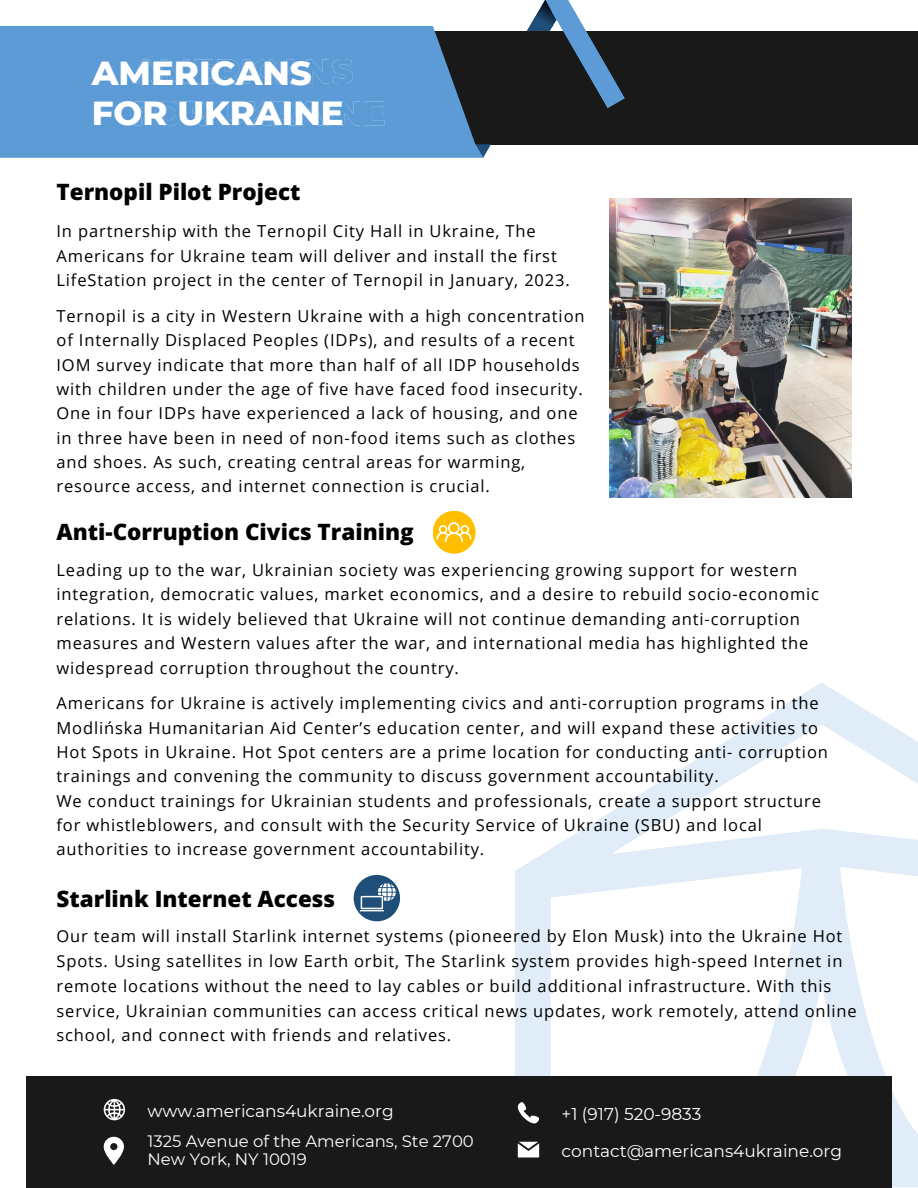
<style>
.page{position:relative;width:918px;height:1188px;background:#fff}
.page>*{position:absolute;margin:0;border:0;box-sizing:border-box;transform-origin:0 0}
.t1{font:800 34.05px/40.5px "Montserrat";color:#fff}
.t2{font:800 22.5px "Open Sans";color:#000}
.t3{font:16.95px "Montserrat";color:#fff}
.t4{font:16.5px/24.5px "Open Sans";letter-spacing:.05em;color:#000}
.t5{font:16.5px/18px "Montserrat";color:#fff}
</style>
<div class="page">
<div style="left:411px;top:31px;width:507px;height:113px;background:#191919"></div>
<svg style="left:0;top:0;width:625px;height:158px"></svg>
<svg style="left:0;top:26px;width:476px;height:120px;background:#578fc4"></svg>
<svg style="left:515px;top:683px;width:403px;height:504px"></svg>
<div style="left:133px;top:30px;width:267px;height:124px;background:#5c9bd5"></div>
<div style="left:26px;top:1076px;width:865px;height:112px;background:#191919"></div>
<svg style="left:104px;top:1099px;width:21px;height:21px"></svg>
<svg style="left:104px;top:1137px;width:20px;height:28px"></svg>
<svg style="left:518px;top:1142px;width:21px;height:15px"></svg>
<svg style="left:518px;top:1102px;width:21px;height:21px"></svg>
<img style="left:610px;top:199px;width:241px;height:298px">
<div style="left:433px;top:511px;width:43px;height:43px;background:#ffbf00;border-radius:50%"></div>
<svg style="left:437px;top:522px;width:34px;height:20px"></svg>
<div style="left:354px;top:875px;width:46px;height:46px;background:#1f4e79;border-radius:50%"></div>
<svg style="left:360px;top:883px;width:36px;height:28px"></svg>
<h1 class="t1" style="left:92px;top:52px;width:253px">AMERICANS<br>FOR UKRAINE</h1>
<h2 class="t2" style="left:57px;top:176px;width:245px">Ternopil Pilot Project</h2>
<p class="t4" style="left:57px;top:219px;width:515px">In partnership with the Ternopil City Hall in Ukraine, The<br>Americans for Ukraine team will deliver and install the first<br>LifeStation project in the center of Ternopil in January, 2023.</p>
<p class="t4" style="left:57px;top:303px;width:530px">Ternopil is a city in Western Ukraine with a high concentration of Internally Displaced Peoples (IDPs), and results of a recent IOM survey indicate that more than half of all IDP households with children under the age of five have faced food insecurity.<br>One in four IDPs have experienced a lack of housing, and one in three have been in need of non-food items such as clothes and shoes. As such, creating central areas for warming, resource access, and internet connection is crucial.</p>
<h2 class="t2" style="left:57px;top:516px;width:359px">Anti-Corruption Civics Training</h2>
<p class="t4" style="left:57px;top:557px;width:764px">Leading up to the war, Ukrainian society was experiencing growing support for western integration, democratic values, market economics, and a desire to rebuild socio-economic relations. It is widely believed that Ukraine will not continue demanding anti-corruption measures and Western values after the war, and international media has highlighted the widespread corruption throughout the country.</p>
<p class="t4" style="left:57px;top:691px;width:773px">Americans for Ukraine is actively implementing civics and anti-corruption programs in the Modlińska Humanitarian Aid Center’s education center, and will expand these activities to Hot Spots in Ukraine. Hot Spot centers are a prime location for conducting anti- corruption trainings and convening the community to discuss government accountability.<br>We conduct trainings for Ukrainian students and professionals, create a support structure for whistleblowers, and consult with the Security Service of Ukraine (SBU) and local authorities to increase government accountability.</p>
<h2 class="t2" style="left:57px;top:883px;width:280px">Starlink Internet Access</h2>
<p class="t4" style="left:57px;top:924px;width:802px">Our team will install Starlink internet systems (pioneered by Elon Musk) into the Ukraine Hot Spots. Using satellites in low Earth orbit, The Starlink system provides high-speed Internet in remote locations without the need to lay cables or build additional infrastructure. With this service, Ukrainian communities can access critical news updates, work remotely, attend online school, and connect with friends and relatives.</p>
<p class="t3" style="left:148px;top:1101px;width:248px">www.americans4ukraine.org</p>
<p class="t3" style="left:562px;top:1104px;width:141px">+1 (917) 520-9833</p>
<p class="t5" style="left:148px;top:1132px;width:328px">1325 Avenue of the Americans, Ste 2700<br>New York, NY 10019</p>
<p class="t3" style="left:562px;top:1141px;width:282px">contact@americans4ukraine.org</p>
</div>
